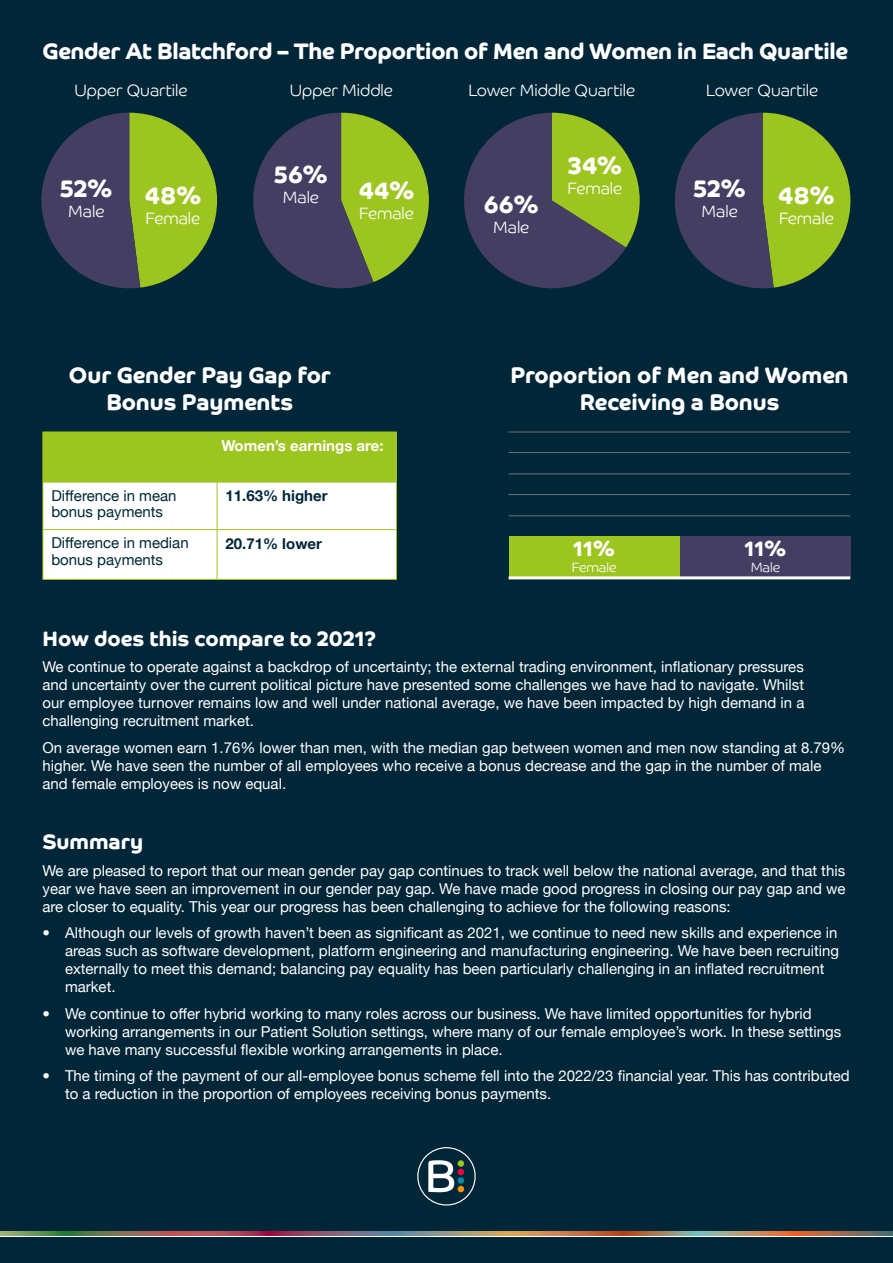
<style>
.page{position:relative;width:893px;height:1263px;background:#fff}
.page>*{position:absolute;margin:0;border:0;box-sizing:border-box;transform-origin:0 0}
.Body_Copy{font:700 24px "Co Headline";color:#fff}
.Body_Copy-2{font:700 22.5px/27px "Co Headline";letter-spacing:-.01em;color:#fff;text-align:center}
.Body_Copy-3{font:700 21px "Co Headline";color:#fff}
.Body_Copy-4{font:300 16.5px "Co Headline";color:#fff}
.Body_Copy-5{font:15px/18px "Helvetica Neue";color:#fff}
.t1{font:15px/16.5px "Helvetica Neue";color:#002638}
.t2{font:700 15px "Helvetica Neue";color:#002638}
.t3{font:700 15px "Helvetica Neue";color:#fff}
.Body_Copy-6{font:300 13.5px "Co Headline";color:#fff}
.s1{font-weight:300}
</style>
<div class="page">
<div style="left:0;top:0;width:893px;height:1233px;background:#002638"></div>
<svg style="left:675px;top:113px;width:175px;height:176px"></svg>
<svg style="left:41px;top:113px;width:176px;height:176px"></svg>
<svg style="left:464px;top:113px;width:176px;height:176px"></svg>
<svg style="left:253px;top:113px;width:176px;height:176px"></svg>
<svg style="left:44px;top:433px;width:352px;height:146px"></svg>
<hr style="left:43px;top:432px;width:174px;height:1px;background:#9dc51f">
<hr style="left:43px;top:432px;width:1px;height:50px;background:#9dc51f">
<hr style="left:217px;top:432px;width:180px;height:1px;background:#9dc51f">
<hr style="left:217px;top:432px;width:1px;height:50px;background:#9dc51f">
<hr style="left:396px;top:432px;width:1px;height:50px;background:#9dc51f">
<hr style="left:43px;top:482px;width:174px;height:1px;background:#9dc51f">
<hr style="left:43px;top:482px;width:1px;height:47px;background:#9dc51f">
<hr style="left:217px;top:482px;width:180px;height:1px;background:#9dc51f">
<hr style="left:217px;top:482px;width:1px;height:47px;background:#9dc51f">
<hr style="left:396px;top:482px;width:1px;height:47px;background:#9dc51f">
<hr style="left:43px;top:529px;width:174px;height:1px;background:#9dc51f">
<hr style="left:43px;top:530px;width:1px;height:49px;background:#9dc51f">
<hr style="left:217px;top:529px;width:180px;height:1px;background:#9dc51f">
<hr style="left:217px;top:530px;width:1px;height:49px;background:#9dc51f">
<hr style="left:396px;top:530px;width:1px;height:49px;background:#9dc51f">
<hr style="left:43px;top:579px;width:174px;height:1px;background:#9dc51f">
<hr style="left:217px;top:579px;width:180px;height:1px;background:#9dc51f">
<div style="left:509px;top:537px;width:171px;height:41px;background:#9dc51f"></div>
<hr style="left:509px;top:515px;width:341px;height:1px;background:#677280">
<hr style="left:509px;top:494px;width:341px;height:1px;background:#677280">
<hr style="left:509px;top:473px;width:341px;height:1px;background:#677280">
<hr style="left:509px;top:452px;width:341px;height:1px;background:#677280">
<hr style="left:509px;top:432px;width:341px;height:1px;background:#677280">
<div style="left:680px;top:537px;width:170px;height:41px;background:#443f62"></div>
<hr style="left:509px;top:576px;width:341px;height:3px;background:#fff">
<svg style="left:417px;top:1147px;width:59px;height:59px"></svg>
<div style="left:0;top:1238px;width:893px;height:25px;background:#002638"></div>
<svg style="left:0;top:1231px;width:893px;height:4px"></svg>
<p class="Body_Copy-2" style="left:43px;top:38px;width:807px">Gender At Blatchford – The Proportion of Men and Women in Each Quartile</p>
<p class="Body_Copy-4" style="left:74px;top:81px;width:114px">Upper Quartile</p>
<p class="Body_Copy-4" style="left:290px;top:81px;width:104px">Upper Middle</p>
<p class="Body_Copy" style="left:60px;top:175px;width:54px">52%</p>
<p class="Body_Copy-4" style="left:68px;top:202px;width:38px">Male</p>
<p class="Body_Copy" style="left:145px;top:181px;width:58px">48%</p>
<p class="Body_Copy-4" style="left:146px;top:208px;width:56px">Female</p>
<p class="Body_Copy" style="left:274px;top:161px;width:55px">56%</p>
<p class="Body_Copy-4" style="left:283px;top:188px;width:38px">Male</p>
<p class="Body_Copy" style="left:359px;top:177px;width:57px">44%</p>
<p class="Body_Copy-4" style="left:359px;top:204px;width:56px">Female</p>
<p class="Body_Copy-2" style="left:69px;top:361px;width:263px">Our Gender Pay Gap for<br>Bonus Payments</p>
<p class="t3" style="left:221px;top:434px;width:164px">Women’s earnings are:</p>
<p class="t1" style="left:51px;top:488px;width:127px">Difference in mean bonus payments</p>
<p class="t2" style="left:226px;top:484px;width:103px">11.63% higher</p>
<p class="t1" style="left:51px;top:535px;width:139px">Difference in median bonus payments</p>
<p class="t2" style="left:226px;top:531px;width:98px">20.71% lower</p>
<p class="Body_Copy-4" style="left:468px;top:81px;width:168px">Lower Middle Quartile</p>
<p class="Body_Copy" style="left:484px;top:191px;width:56px">66%</p>
<p class="Body_Copy-4" style="left:493px;top:217px;width:38px">Male</p>
<p class="Body_Copy" style="left:568px;top:151px;width:56px">34%</p>
<p class="Body_Copy-4" style="left:568px;top:178px;width:56px">Female</p>
<p class="Body_Copy-4" style="left:706px;top:81px;width:113px">Lower Quartile</p>
<p class="Body_Copy" style="left:694px;top:175px;width:54px">52%</p>
<p class="Body_Copy-4" style="left:702px;top:202px;width:38px">Male</p>
<p class="Body_Copy" style="left:778px;top:181px;width:58px">48%</p>
<p class="Body_Copy-4" style="left:779px;top:208px;width:56px">Female</p>
<p class="Body_Copy-2" style="left:510px;top:361px;width:339px">Proportion of Men and Women<br>Receiving a Bonus</p>
<p class="Body_Copy-3" style="left:573px;top:536px;width:43px">11%</p>
<p class="Body_Copy-6" style="left:572px;top:559px;width:46px">Female</p>
<p class="Body_Copy-3" style="left:744px;top:536px;width:43px">11%</p>
<p class="Body_Copy-6" style="left:751px;top:559px;width:31px">Male</p>
<p class="Body_Copy-3" style="left:43px;top:626px;width:335px">How does this compare to 2021?</p>
<p class="Body_Copy-5" style="left:43px;top:659px;width:763px;text-align:justify">We continue to operate against a backdrop of uncertainty; the external trading environment, inflationary pressures and uncertainty over the current political picture have presented some challenges we have had to navigate. Whilst our employee turnover remains low and well under national average, we have been impacted by high demand in a challenging recruitment market.</p>
<p class="Body_Copy-5" style="left:43px;top:739px;width:804px">On average women earn 1.76% lower than men, with the median gap between women and men now standing at 8.79% higher. We have seen the number of all employees who receive a bonus decrease and the gap in the number of male and female employees is now equal.</p>
<p class="Body_Copy-3" style="left:43px;top:830px;width:102px">Summary</p>
<p class="Body_Copy-5" style="left:43px;top:862px;width:804px;text-align:justify">We are pleased to report that our mean gender pay gap continues to track well below the national average, and that this year we have seen an improvement in our gender pay gap. We have made good progress in closing our pay gap and we are closer to equality. This year our progress has been challenging to achieve for the following reasons:</p>
<p class="Body_Copy-5" style="left:65px;top:925px;width:776px;text-indent:-22px"><span class="s1">•</span> Although our levels of growth haven’t been as significant as 2021, we continue to need new skills and experience in areas such as software development, platform engineering and manufacturing engineering. We have been recruiting externally to meet this demand; balancing pay equality has been particularly challenging in an inflated recruitment market.</p>
<p class="Body_Copy-5" style="left:65px;top:1005px;width:778px;text-indent:-22px"><span class="s1">•</span> We continue to offer hybrid working to many roles across our business. We have limited opportunities for hybrid working arrangements in our Patient Solution settings, where many of our female employee’s work. In these settings we have many successful flexible working arrangements in place.</p>
<p class="Body_Copy-5" style="left:65px;top:1068px;width:786px;text-indent:-22px"><span class="s1">•</span> The timing of the payment of our all-employee bonus scheme fell into the 2022/23 financial year. This has contributed to a reduction in the proportion of employees receiving bonus payments.</p>
</div>
